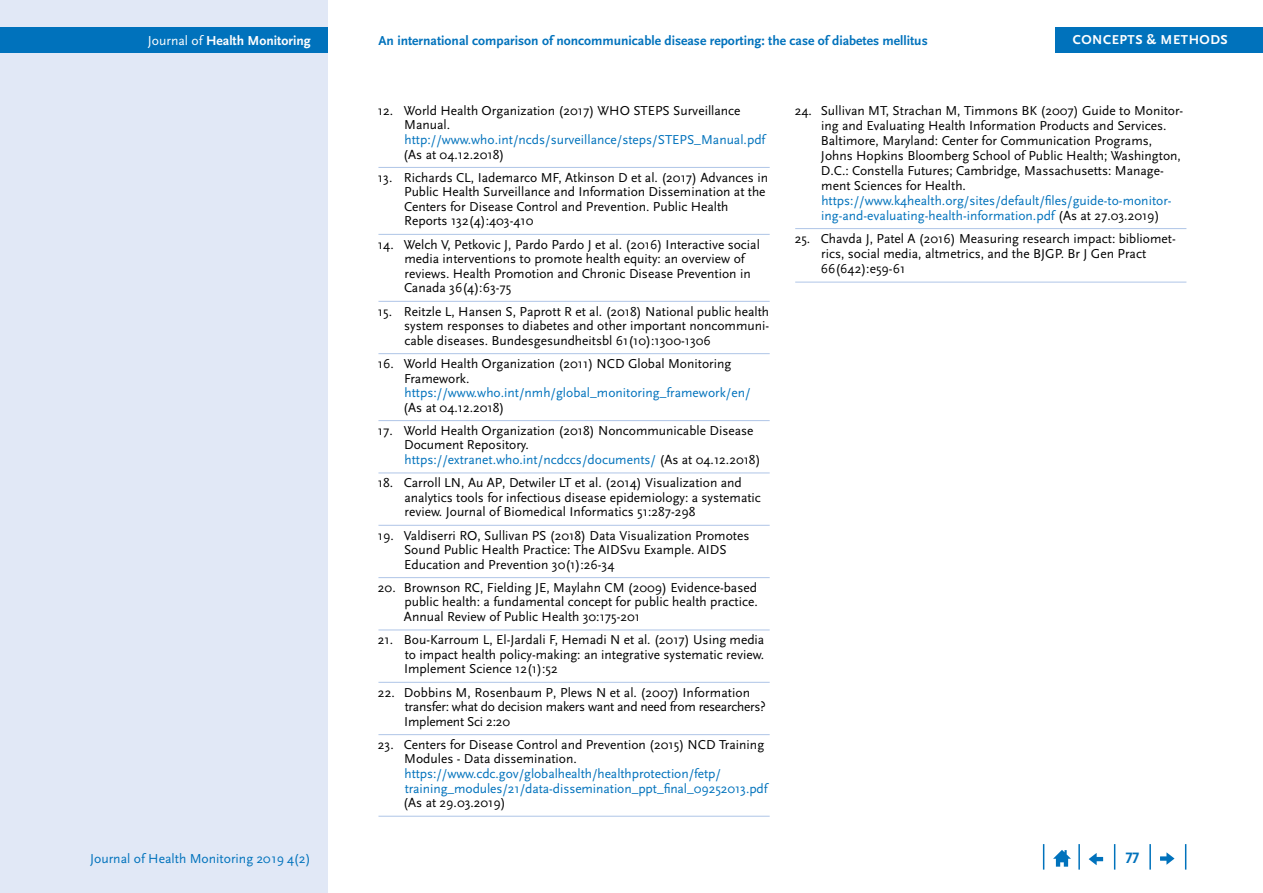
<style>
.page{position:relative;width:1263px;height:893px;background:#fff}
.page>*{position:absolute;margin:0;border:0;box-sizing:border-box;transform-origin:0 0}
.t1{font:700 15.75px "Scala Sans Pro";color:#0072bc}
.t2{font:700 13.65px "Scala Sans Pro";color:#0072bc}
.t3{font:13.65px "Scala Sans Pro";color:#0072bc}
.t4{font:700 13.65px "Scala Sans Pro";color:#fff}
.Literaturverzeichnis{font:13.5px/14.5px "Scala Sans Pro";color:#000}
.Literaturverzeichnis-2{font:13.5px/14.5px "Scala Sans Pro";letter-spacing:-.005em;color:#0072bc}
.Literaturverzeichnis-3{font:13.5px/14.5px "Scala Sans Pro";letter-spacing:-.02em;color:#000}
.t5{font:700 13.5px "Scala Sans Pro";letter-spacing:.04em;color:#fff}
.s1{font-weight:400}
.s2{color:#0072bc}
.s3{color:#000}
</style>
<div class="page">
<div style="left:0;top:0;width:327px;height:893px;background:#e1e8f6"></div>
<div style="left:1055px;top:28px;width:208px;height:25px;background:#0072bc"></div>
<div style="left:0;top:28px;width:327px;height:25px;background:#0072bc"></div>
<svg style="left:1185px;top:844px;width:1px;height:26px"></svg>
<hr style="left:1149px;top:844px;width:2px;height:26px;background:#0072bc">
<svg style="left:1114px;top:844px;width:1px;height:26px"></svg>
<hr style="left:1078px;top:844px;width:2px;height:26px;background:#0072bc">
<svg style="left:1043px;top:844px;width:1px;height:26px"></svg>
<svg style="left:1053px;top:850px;width:18px;height:17px"></svg>
<svg style="left:1089px;top:853px;width:14px;height:12px"></svg>
<svg style="left:1160px;top:852px;width:14px;height:13px"></svg>
<hr style="left:795px;top:228px;width:391px;height:1px;background:#afc5e7">
<hr style="left:795px;top:282px;width:391px;height:1px;background:#afc5e7">
<hr style="left:378px;top:167px;width:392px;height:1px;background:#afc5e7">
<hr style="left:378px;top:234px;width:392px;height:1px;background:#afc5e7">
<hr style="left:378px;top:301px;width:392px;height:1px;background:#afc5e7">
<hr style="left:378px;top:353px;width:392px;height:1px;background:#afc5e7">
<hr style="left:378px;top:420px;width:392px;height:1px;background:#afc5e7">
<hr style="left:378px;top:473px;width:392px;height:1px;background:#afc5e7">
<hr style="left:378px;top:525px;width:392px;height:1px;background:#afc5e7">
<hr style="left:378px;top:577px;width:392px;height:1px;background:#afc5e7">
<hr style="left:378px;top:630px;width:392px;height:1px;background:#afc5e7">
<hr style="left:378px;top:682px;width:392px;height:1px;background:#afc5e7">
<hr style="left:378px;top:734px;width:392px;height:1px;background:#afc5e7">
<hr style="left:378px;top:816px;width:392px;height:1px;background:#afc5e7">
<p class="t4" style="left:148px;top:33px;width:164px"><span class="s1">Journal of</span> Health Monitoring</p>
<p class="t3" style="left:90px;top:850px;width:222px">Journal of Health Monitoring 2019 4(2)</p>
<p class="t2" style="left:378px;top:33px;width:551px">An international comparison of noncommunicable disease reporting: the case of diabetes mellitus</p>
<p class="t5" style="left:1073px;top:32px;width:157px">CONCEPTS &amp; METHODS</p>
<p class="Literaturverzeichnis" style="left:403px;top:103px;width:364px;text-indent:-25px">12. World Health Organization (2017) WHO STEPS Surveillance Manual. <span class="s2">http://www.who.int/ncds/surveillance/steps/STEPS_Manual.pdf </span>(As at 04.12.2018)</p>
<p class="Literaturverzeichnis" style="left:404px;top:170px;width:365px;text-indent:-26px">13. Richards CL, Iademarco MF, Atkinson D et al. (2017) Advances in Public Health Surveillance and Information Dissemination at the Centers for Disease Control and Prevention. Public Health Reports 132(4):403-410</p>
<p class="Literaturverzeichnis" style="left:404px;top:237px;width:357px;text-indent:-26px">14. Welch V, Petkovic J, Pardo Pardo J et al. (2016) Interactive social media interventions to promote health equity: an overview of reviews. Health Promotion and Chronic Disease Prevention in Canada 36(4):63-75</p>
<p class="Literaturverzeichnis" style="left:404px;top:304px;width:366px;text-align:justify;text-indent:-26px">15. Reitzle L, Hansen S, Paprott R et al. (2018) National public health system responses to diabetes and other important noncommuni&shy;cable diseases. Bundesgesundheitsbl 61(10):1300-1306</p>
<p class="Literaturverzeichnis" style="left:403px;top:356px;width:349px;text-indent:-25px">16. World Health Organization (2011) NCD Global Monitoring Framework. <span class="s2">https://www.who.int/nmh/global_monitoring_framework/en/ </span>(As at 04.12.2018)</p>
<p class="Literaturverzeichnis" style="left:404px;top:423px;width:358px;text-indent:-26px">17. World Health Organization (2018) Noncommunicable Disease<br>Document Repository. <span class="s2">https://extranet.who.int/ncdccs/documents/</span> (As at 04.12.2018)</p>
<p class="Literaturverzeichnis" style="left:404px;top:475px;width:358px;text-indent:-26px">18. Carroll LN, Au AP, Detwiler LT et al. (2014) Visualization and analytics tools for infectious disease epidemiology: a systematic review. Journal of Biomedical Informatics 51:287-298</p>
<p class="Literaturverzeichnis" style="left:404px;top:528px;width:347px;text-indent:-26px">19. Valdiserri RO, Sullivan PS (2018) Data Visualization Promotes<br>Sound Public Health Practice: The AIDSvu Example. AIDS<br>Education and Prevention 30(1):26-34</p>
<p class="Literaturverzeichnis" style="left:404px;top:580px;width:355px;text-align:justify;text-indent:-26px">20. Brownson RC, Fielding JE, Maylahn CM (2009) Evidence-based public health: a fundamental concept for public health practice.<br>Annual Review of Public Health 30:175-201</p>
<p class="Literaturverzeichnis" style="left:404px;top:632px;width:362px;text-align:justify;text-indent:-26px">21. Bou-Karroum L, El-Jardali F, Hemadi N et al. (2017) Using media to impact health policy-making: an integrative systematic review.<br>Implement Science 12(1):52</p>
<p class="Literaturverzeichnis-3" style="left:404px;top:685px;width:363px;text-indent:-26px">22. Dobbins M, Rosenbaum P, Plews N et al. (2007) Information transfer: what do decision makers want and need from researchers?<br>Implement Sci 2:20</p>
<p class="Literaturverzeichnis-2" style="left:403px;top:737px;width:366px;text-indent:-25px"><span class="s3">23. Centers for Disease Control and Prevention (2015) NCD Training Modules - Data dissemination. </span>https://www.cdc.gov/globalhealth/healthprotection/fetp/ training_modules/21/data-dissemination_ppt_final_09252013.pdf <span class="s3">(As at 29.03.2019)</span></p>
<p class="Literaturverzeichnis" style="left:821px;top:103px;width:364px;line-height:15px;text-indent:-26px">24. Sullivan MT, Strachan M, Timmons BK (2007) Guide to Monitor&shy;ing and Evaluating Health Information Products and Services.<br>Baltimore, Maryland: Center for Communication Programs, Johns Hopkins Bloomberg School of Public Health; Washington, D.C.: Constella Futures; Cambridge, Massachusetts: Manage&shy;ment Sciences for Health. <span class="s2">https://www.k4health.org/sites/default/files/guide-to-monitor&shy;ing-and-evaluating-health-information.pdf</span> (As at 27.03.2019)</p>
<p class="Literaturverzeichnis" style="left:821px;top:231px;width:357px;line-height:15px;text-indent:-26px">25. Chavda J, Patel A (2016) Measuring research impact: bibliomet&shy;rics, social media, altmetrics, and the BJGP. Br J Gen Pract<br>66(642):e59-61</p>
<p class="t1" style="left:1125px;top:849px;width:15px">77</p>
</div>
